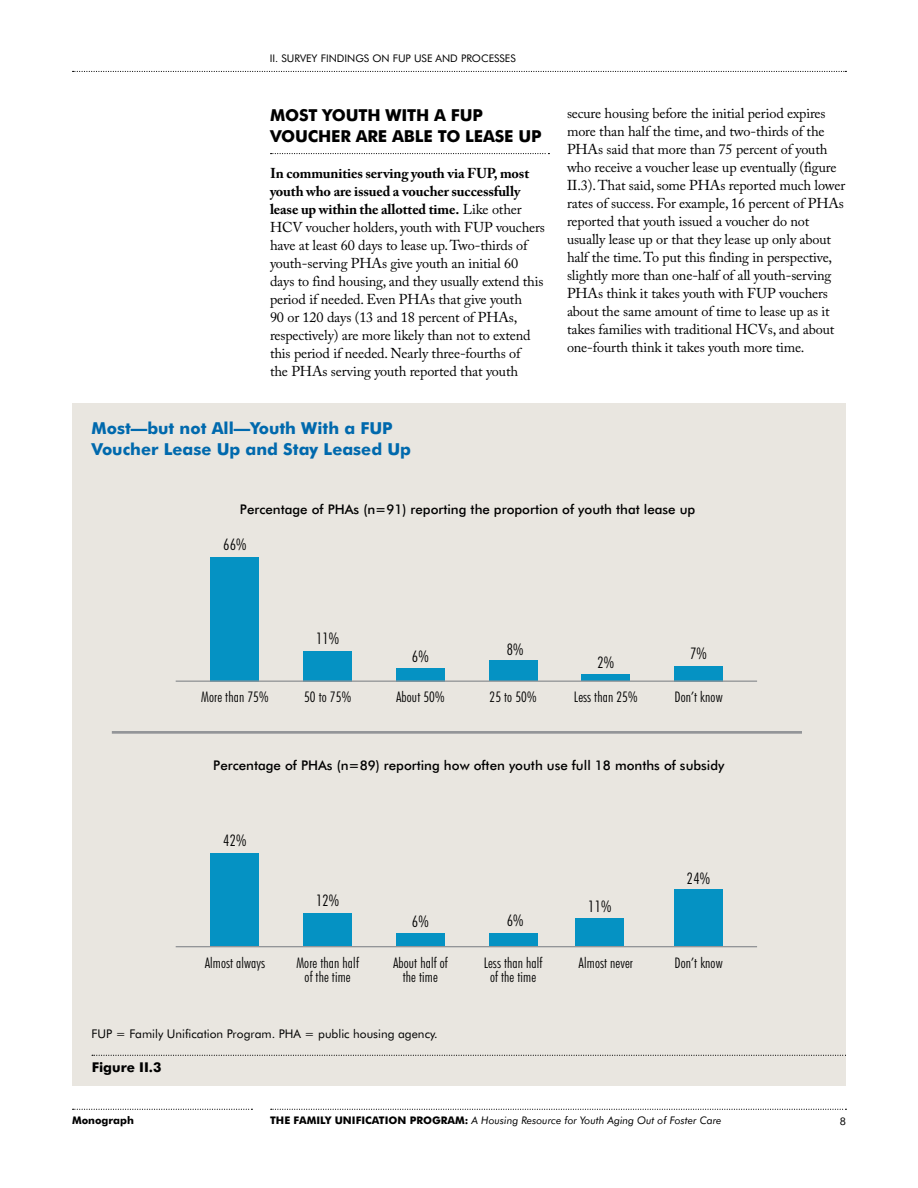
<style>
.page{position:relative;width:918px;height:1188px;background:#fff}
.page>*{position:absolute;margin:0;border:0;box-sizing:border-box;transform-origin:0 0}
.t1{font:700 16.5px/21px "Futura BT";color:#0069ad}
.t2{font:700 16.5px/21px "Futura BT";letter-spacing:-.01em;color:#000}
.t3{font:300 condensed 16.05px "Futura BT";letter-spacing:.01em;color:#000}
.t4{font:300 condensed 14.7px/14.7px "Futura BT";letter-spacing:.01em;color:#000;text-align:center}
.t5{font:14.25px/18px "Adobe Caslon Pro";letter-spacing:-.01em;color:#000}
.t6{font:700 13.5px "Futura BT";color:#000}
.t7{font:500 13.35px "Futura BT";color:#000}
.t8{font:12px "Futura BT";color:#000}
.t9{font:italic 10.5px "Futura BT";color:#000}
.t10{font:10.5px "Futura BT";color:#000}
.t11{font:700 10.5px "Futura BT";color:#000}
.s1{font-weight:700}
.s2{font-weight:700;font-style:normal}
</style>
<div class="page">
<svg style="left:73px;top:71px;width:773px;height:1px"></svg>
<svg style="left:271px;top:1109px;width:575px;height:1px"></svg>
<svg style="left:73px;top:1109px;width:179px;height:1px"></svg>
<svg style="left:271px;top:153px;width:278px;height:1px"></svg>
<div style="left:72px;top:404px;width:774px;height:682px;background:#e9e6e0"></div>
<svg style="left:92px;top:1055px;width:754px;height:1px"></svg>
<div style="left:211px;top:557px;width:48px;height:124px;background:#0592c3"></div>
<div style="left:303px;top:651px;width:49px;height:30px;background:#0592c3"></div>
<div style="left:396px;top:668px;width:48px;height:13px;background:#0592c3"></div>
<div style="left:489px;top:660px;width:48px;height:21px;background:#0592c3"></div>
<div style="left:582px;top:675px;width:48px;height:6px;background:#0592c3"></div>
<div style="left:674px;top:666px;width:49px;height:15px;background:#0592c3"></div>
<hr style="left:112px;top:731px;width:690px;height:3px;background:#939598">
<hr style="left:176px;top:681px;width:581px;height:1px;background:#939598">
<div style="left:211px;top:853px;width:48px;height:94px;background:#0592c3"></div>
<div style="left:303px;top:913px;width:49px;height:34px;background:#0592c3"></div>
<div style="left:396px;top:934px;width:48px;height:13px;background:#0592c3"></div>
<div style="left:489px;top:934px;width:48px;height:13px;background:#0592c3"></div>
<div style="left:674px;top:889px;width:49px;height:58px;background:#0592c3"></div>
<div style="left:576px;top:919px;width:48px;height:27px;background:#0592c3"></div>
<hr style="left:176px;top:946px;width:581px;height:1px;background:#939598">
<p class="t10" style="left:270px;top:52px;width:248px">II. SURVEY FINDINGS ON FUP USE AND PROCESSES</p>
<h1 class="t2" style="left:270px;top:105px;width:273px">MOST YOUTH WITH A FUP<br>VOUCHER ARE ABLE TO LEASE UP</h1>
<p class="t5" style="left:270px;top:164px;width:277px"><span class="s1">In communities serving youth via FUP, most youth who are issued a voucher successfully lease up within the allotted time.</span> Like other HCV voucher holders, youth with FUP vouchers have at least 60 days to lease up. Two-thirds of youth-serving PHAs give youth an initial 60 days to find housing, and they usually extend this period if needed. Even PHAs that give youth<br>90 or 120 days (13 and 18 percent of PHAs, respectively) are more likely than not to extend this period if needed. Nearly three-fourths of<br>the PHAs serving youth reported that youth</p>
<p class="t1" style="left:92px;top:418px;width:321px">Most—but not All—Youth With a FUP<br>Voucher Lease Up and Stay Leased Up</p>
<p class="t5" style="left:567px;top:105px;width:280px">secure housing before the initial period expires more than half the time, and two-thirds of the PHAs said that more than 75 percent of youth who receive a voucher lease up eventually (figure II.3). That said, some PHAs reported much lower rates of success. For example, 16 percent of PHAs reported that youth issued a voucher do not usually lease up or that they lease up only about half the time. To put this finding in perspective, slightly more than one-half of all youth-serving PHAs think it takes youth with FUP vouchers about the same amount of time to lease up as it takes families with traditional HCVs, and about one-fourth think it takes youth more time.</p>
<p class="t7" style="left:240px;top:501px;width:457px">Percentage of PHAs (n=91) reporting the proportion of youth that lease up</p>
<p class="t3" style="left:223px;top:534px;width:25px">66%</p>
<p class="t4" style="left:201px;top:689px;width:69px">More than 75%</p>
<p class="t3" style="left:316px;top:629px;width:25px">11%</p>
<p class="t3" style="left:412px;top:646px;width:18px">6%</p>
<p class="t3" style="left:507px;top:640px;width:18px">8%</p>
<p class="t3" style="left:597px;top:653px;width:18px">2%</p>
<p class="t3" style="left:690px;top:644px;width:18px">7%</p>
<p class="t4" style="left:304px;top:689px;width:49px">50 to 75%</p>
<p class="t4" style="left:396px;top:689px;width:50px">About 50%</p>
<p class="t4" style="left:490px;top:689px;width:49px">25 to 50%</p>
<p class="t4" style="left:574px;top:689px;width:65px">Less than 25%</p>
<p class="t4" style="left:675px;top:689px;width:49px">Don’t know</p>
<p class="t7" style="left:213px;top:757px;width:513px">Percentage of PHAs (n=89) reporting how often youth use full 18 months of subsidy</p>
<p class="t3" style="left:223px;top:831px;width:25px">42%</p>
<p class="t4" style="left:205px;top:955px;width:62px">Almost always</p>
<p class="t3" style="left:316px;top:891px;width:25px">12%</p>
<p class="t3" style="left:412px;top:912px;width:18px">6%</p>
<p class="t3" style="left:507px;top:911px;width:18px">6%</p>
<p class="t3" style="left:588px;top:897px;width:25px">11%</p>
<p class="t3" style="left:687px;top:868px;width:25px">24%</p>
<p class="t4" style="left:296px;top:955px;width:64px">More than half of the time</p>
<p class="t4" style="left:393px;top:955px;width:56px">About half of the time</p>
<p class="t4" style="left:484px;top:955px;width:60px">Less than half of the time</p>
<p class="t4" style="left:579px;top:955px;width:56px">Almost never</p>
<p class="t4" style="left:675px;top:955px;width:49px">Don’t know</p>
<p class="t8" style="left:92px;top:1027px;width:348px">FUP = Family Unification Program. PHA = public housing agency.</p>
<p class="t6" style="left:92px;top:1059px;width:71px">Figure II.3</p>
<p class="t11" style="left:72px;top:1114px;width:63px">Monograph</p>
<p class="t9" style="left:270px;top:1114px;width:453px"><span class="s2">THE FAMILY UNIFICATION PROGRAM:</span> A Housing Resource for Youth Aging Out of Foster Care</p>
<p class="t10" style="left:840px;top:1115px;width:8px">8</p>
</div>
